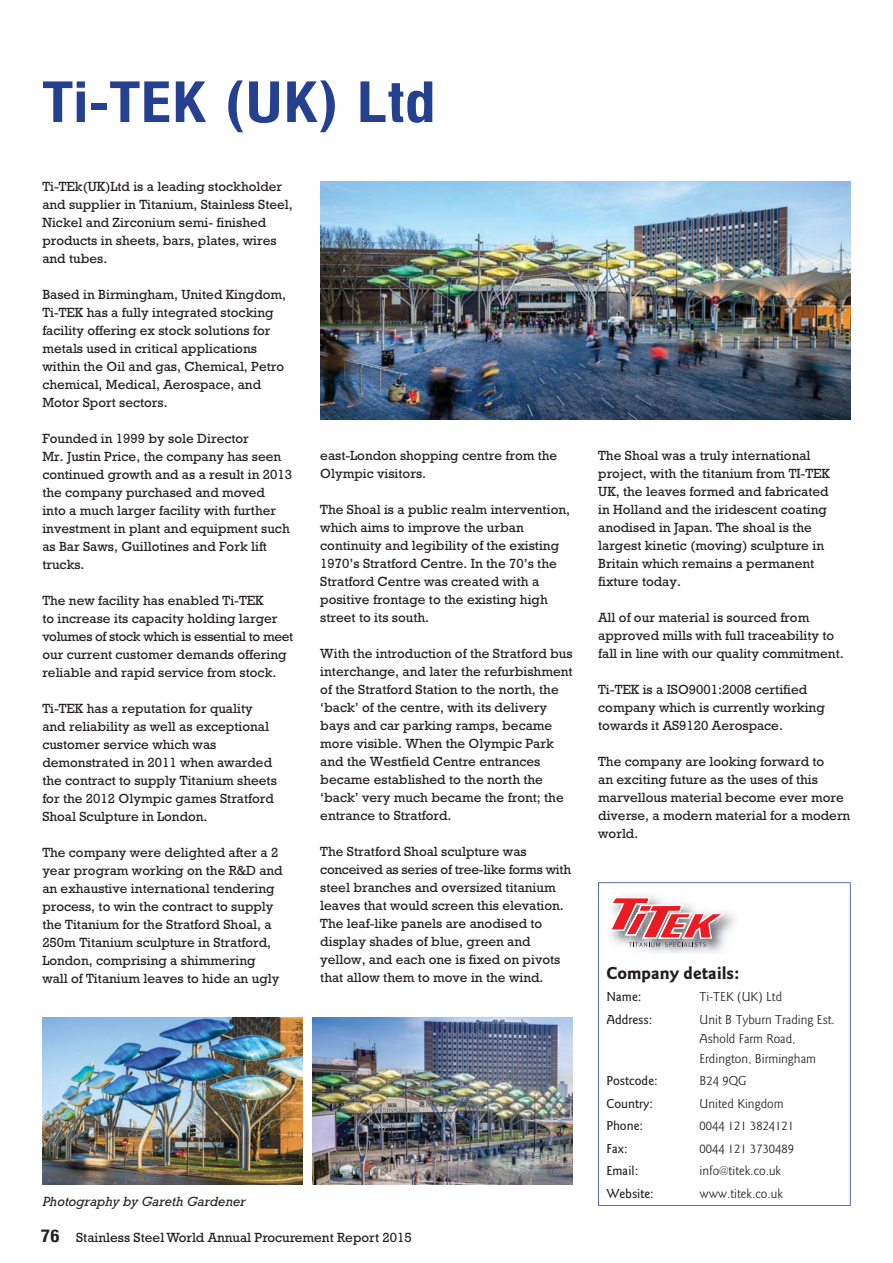
<style>
.page{position:relative;width:893px;height:1263px;background:#fff}
.page>*{position:absolute;margin:0;border:0;box-sizing:border-box;transform-origin:0 0}
.t1{font:700 54px "Milford";color:#25408e}
.t2{font:700 18px "Goudy Sans";color:#231f20}
.t3{font:13.5px/18px "Rockwell";color:#231f20}
.t4{font:13.5px/19.5px "Goudy Sans";color:#231f20}
.t5{font:500 13.5px "Goudy Sans";color:#231f20}
.t6{font:italic 13.5px "Rockwell";color:#231f20}
.s1{font-family:"Milford";font-weight:700;font-size:16.5px}
</style>
<div class="page">
<svg style="left:598px;top:882px;width:252px;height:324px"></svg>
<img style="left:606px;top:891px;width:64px;height:60px">
<img style="left:725px;top:906px;width:13px;height:48px">
<svg style="left:609px;top:897px;width:116px;height:57px"></svg>
<img style="left:320px;top:181px;width:530px;height:238px">
<img style="left:42px;top:1017px;width:260px;height:168px">
<img style="left:312px;top:1017px;width:260px;height:168px">
<h1 class="t1" style="left:42px;top:80px;width:395px">Ti-TEK (UK) Ltd</h1>
<p class="t3" style="left:42px;top:178px;width:252px">Ti-TEk(UK)Ltd is a leading stockholder and supplier in Titanium, Stainless Steel, Nickel and Zirconium semi- finished products in sheets, bars, plates, wires and tubes.</p>
<p class="t3" style="left:42px;top:286px;width:245px">Based in Birmingham, United Kingdom, Ti-TEK has a fully integrated stocking facility offering ex stock solutions for metals used in critical applications within the Oil and gas, Chemical, Petro chemical, Medical, Aerospace, and Motor Sport sectors.</p>
<p class="t3" style="left:42px;top:430px;width:251px">Founded in 1999 by sole Director<br>Mr. Justin Price, the company has seen continued growth and as a result in 2013 the company purchased and moved<br>into a much larger facility with further investment in plant and equipment such as Bar Saws, Guillotines and Fork lift trucks.</p>
<p class="t3" style="left:42px;top:592px;width:252px">The new facility has enabled Ti-TEK<br>to increase its capacity holding larger volumes of stock which is essential to meet our current customer demands offering reliable and rapid service from stock.</p>
<p class="t3" style="left:42px;top:700px;width:236px">Ti-TEK has a reputation for quality and reliability as well as exceptional customer service which was demonstrated in 2011 when awarded the contract to supply Titanium sheets for the 2012 Olympic games Stratford Shoal Sculpture in London.</p>
<p class="t3" style="left:42px;top:844px;width:242px">The company were delighted after a 2 year program working on the R&amp;D and an exhaustive international tendering process, to win the contract to supply the Titanium for the Stratford Shoal, a 250m Titanium sculpture in Stratford, London, comprising a shimmering wall of Titanium leaves to hide an ugly</p>
<p class="t3" style="left:320px;top:448px;width:238px">east-London shopping centre from the<br>Olympic visitors.</p>
<p class="t3" style="left:320px;top:502px;width:251px">The Shoal is a public realm intervention, which aims to improve the urban continuity and legibility of the existing 1970’s Stratford Centre. In the 70’s the Stratford Centre was created with a positive frontage to the existing high street to its south.</p>
<p class="t3" style="left:320px;top:646px;width:254px">With the introduction of the Stratford bus interchange, and later the refurbishment of the Stratford Station to the north, the ‘back’ of the centre, with its delivery bays and car parking ramps, became more visible. When the Olympic Park and the Westfield Centre entrances became established to the north the ‘back’ very much became the front; the entrance to Stratford.</p>
<p class="t3" style="left:320px;top:844px;width:252px">The Stratford Shoal sculpture was conceived as series of tree-like forms with steel branches and oversized titanium leaves that would screen this elevation.<br>The leaf-like panels are anodised to display shades of blue, green and yellow, and each one is fixed on pivots that allow them to move in the wind.</p>
<p class="t6" style="left:42px;top:1197px;width:205px">Photography by Gareth Gardener</p>
<p class="t3" style="left:41px;top:1230px;width:373px"><span class="s1">76</span> Stainless Steel World Annual Procurement Report 2015</p>
<p class="t3" style="left:598px;top:448px;width:233px">The Shoal was a truly international project, with the titanium from TI-TEK UK, the leaves formed and fabricated in Holland and the iridescent coating anodised in Japan. The shoal is the largest kinetic (moving) sculpture in Britain which remains a permanent fixture today.</p>
<p class="t3" style="left:598px;top:610px;width:247px">All of our material is sourced from approved mills with full traceability to fall in line with our quality commitment.</p>
<p class="t3" style="left:598px;top:682px;width:228px">Ti-TEK is a ISO9001:2008 certified company which is currently working towards it AS9120 Aerospace.</p>
<p class="t3" style="left:598px;top:754px;width:254px">The company are looking forward to<br>an exciting future as the uses of this marvellous material become ever more diverse, a modern material for a modern world.</p>
<h2 class="t2" style="left:606px;top:966px;width:134px">Company details:</h2>
<p class="t5" style="left:606px;top:992px;width:36px">Name:</p>
<p class="t4" style="left:699px;top:988px;width:84px">Ti-TEK (UK) Ltd</p>
<p class="t5" style="left:606px;top:1014px;width:47px">Address:</p>
<p class="t4" style="left:699px;top:1010px;width:137px">Unit B Tyburn Trading Est.<br>Ashold Farm Road,<br>Erdington, Birmingham</p>
<p class="t5" style="left:606px;top:1076px;width:53px">Postcode:</p>
<p class="t4" style="left:699px;top:1072px;width:48px">B24 9QG</p>
<p class="t5" style="left:606px;top:1098px;width:48px">Country:</p>
<p class="t4" style="left:699px;top:1094px;width:86px">United Kingdom</p>
<p class="t5" style="left:606px;top:1121px;width:38px">Phone:</p>
<p class="t4" style="left:699px;top:1117px;width:96px">0044 121 3824121</p>
<p class="t5" style="left:606px;top:1143px;width:23px">Fax:</p>
<p class="t4" style="left:699px;top:1139px;width:96px">0044 121 3730489</p>
<p class="t5" style="left:606px;top:1166px;width:33px">Email:</p>
<p class="t4" style="left:699px;top:1162px;width:83px">info@titek.co.uk</p>
<p class="t5" style="left:606px;top:1188px;width:49px">Website:</p>
<p class="t4" style="left:699px;top:1184px;width:85px">www.titek.co.uk</p>
</div>
